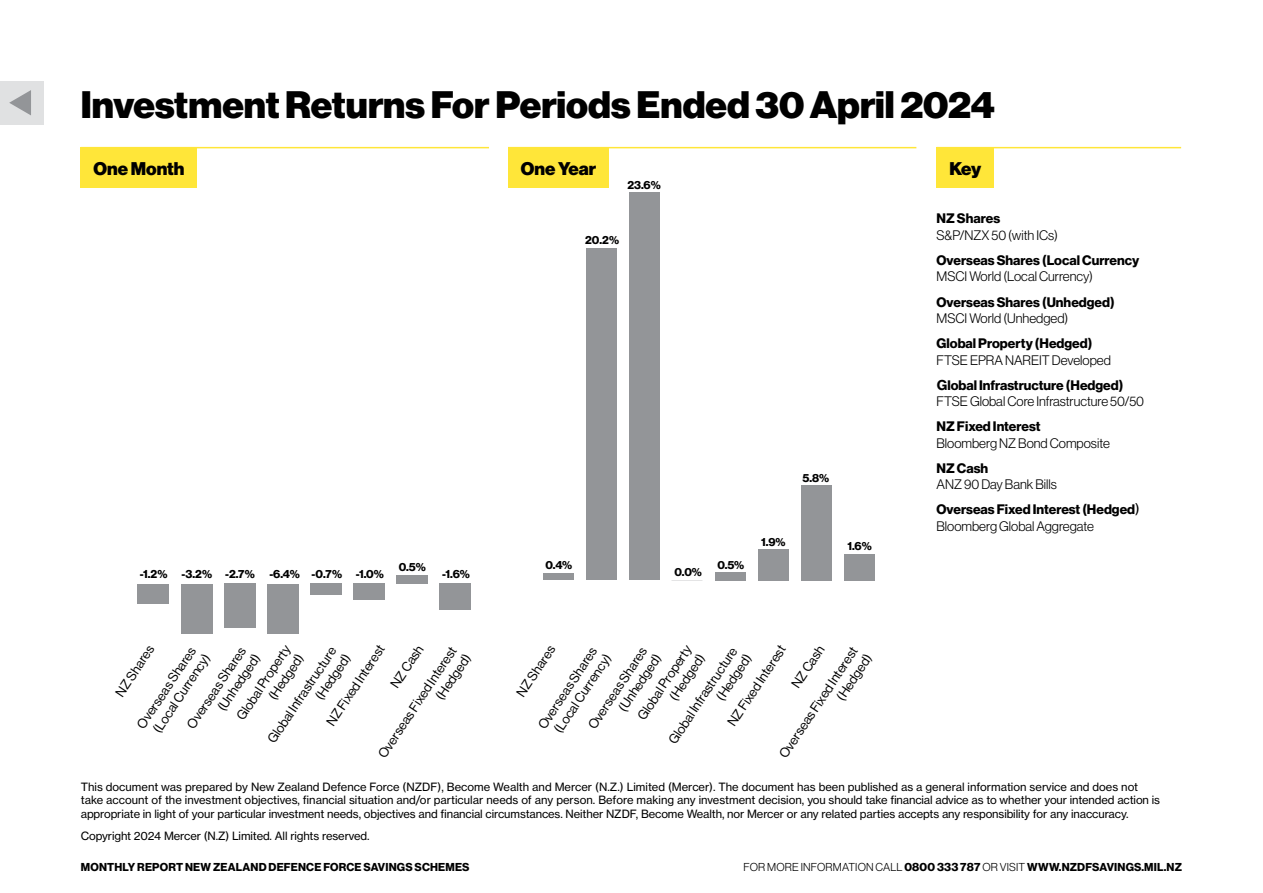
<style>
.page{position:relative;width:1263px;height:893px;background:#fff}
.page>*{position:absolute;margin:0;border:0;box-sizing:border-box;transform-origin:0 0}
.t1{font:900 37.5px "Haas Grot Disp 95";color:#000}
.t2{font:900 18px "Haas Grot Disp 95";color:#000}
.t3{font:300 13.5px "Haas Grot Disp 45";color:#000}
.t4{font:700 13.5px "Haas Grot Disp 75";color:#000}
.t5{font:13.35px "Haas Grot Disp 55 Roman";color:#000}
.t6{font:13.2px "Haas Grot Disp 55 Roman";color:#000}
.t7{font:13.05px/15.6px "Haas Grot Disp 55 Roman";color:#000;text-align:right}
.t8{font:700 11.55px "Haas Grot Disp 75";color:#000}
.t9{font:11.25px/13.5px "Haas Grot Text 55 Roman";letter-spacing:-.01em;color:#000}
.t10{font:700 11.25px "Haas Grot Disp 75";letter-spacing:.015em;color:#000}
.s1{font-family:"Haas Grot Text 75"}
.s2{font-family:"Haas Grot Text 55 Roman";font-weight:400}
.s3{font-family:"Haas Grot Disp 45";font-weight:300}
</style>
<div class="page">
<div style="left:81px;top:148px;width:116px;height:40px;background:#ffe639"></div>
<div style="left:508px;top:148px;width:101px;height:40px;background:#ffe639"></div>
<div style="left:936px;top:148px;width:58px;height:40px;background:#ffe639"></div>
<div style="left:0;top:81px;width:43px;height:43px;background:#e0e1e2"></div>
<svg style="left:9px;top:90px;width:22px;height:25px"></svg>
<hr style="left:81px;top:147px;width:408px;height:1px;background:#ffe639">
<hr style="left:508px;top:147px;width:408px;height:1px;background:#ffe639">
<hr style="left:936px;top:147px;width:245px;height:1px;background:#ffe639">
<div style="left:543px;top:574px;width:31px;height:6px;background:#939598"></div>
<div style="left:586px;top:248px;width:31px;height:332px;background:#939598"></div>
<div style="left:629px;top:193px;width:31px;height:387px;background:#939598"></div>
<div style="left:715px;top:572px;width:31px;height:8px;background:#939598"></div>
<div style="left:758px;top:549px;width:31px;height:31px;background:#939598"></div>
<div style="left:801px;top:485px;width:31px;height:95px;background:#939598"></div>
<div style="left:844px;top:554px;width:31px;height:26px;background:#939598"></div>
<div style="left:138px;top:584px;width:31px;height:19px;background:#939598"></div>
<div style="left:181px;top:584px;width:31px;height:49px;background:#939598"></div>
<div style="left:224px;top:584px;width:31px;height:44px;background:#939598"></div>
<div style="left:267px;top:584px;width:31px;height:49px;background:#939598"></div>
<div style="left:310px;top:584px;width:32px;height:11px;background:#939598"></div>
<div style="left:354px;top:584px;width:31px;height:16px;background:#939598"></div>
<div style="left:397px;top:575px;width:31px;height:9px;background:#939598"></div>
<div style="left:440px;top:584px;width:31px;height:26px;background:#939598"></div>
<h1 class="t1" style="left:81px;top:83px;width:915px">Investment Returns For Periods Ended 30 April 2024</h1>
<h2 class="t2" style="left:94px;top:158px;width:92px">One Month</h2>
<h2 class="t2" style="left:521px;top:158px;width:77px">One Year</h2>
<h2 class="t2" style="left:949px;top:158px;width:34px">Key</h2>
<p class="t8" style="left:140px;top:567px;width:246px">-1.2% -3.2% -2.7% -6.4% -0.7% -1.0%</p>
<p class="t8" style="left:399px;top:560px;width:29px">0.5%</p>
<p class="t8" style="left:442px;top:567px;width:29px">-1.6%</p>
<p class="t8" style="left:627px;top:178px;width:35px">23.6%</p>
<p class="t8" style="left:585px;top:233px;width:35px">20.2%</p>
<p class="t8" style="left:545px;top:558px;width:28px">0.4%</p>
<p class="t8" style="left:802px;top:472px;width:28px">5.8%</p>
<p class="t8" style="left:674px;top:565px;width:29px">0.0%</p>
<p class="t8" style="left:717px;top:558px;width:28px">0.5%</p>
<p class="t8" style="left:761px;top:535px;width:26px">1.9%</p>
<p class="t8" style="left:847px;top:540px;width:26px">1.6%</p>
<p class="t4" style="left:936px;top:211px;width:65px">NZ Shares</p>
<p class="t3" style="left:936px;top:228px;width:123px">S&amp;P/NZX 50 (with ICs)</p>
<p class="t4" style="left:936px;top:252px;width:204px">Overseas Shares (Local Currency</p>
<p class="t3" style="left:936px;top:269px;width:158px">MSCI World (Local Currency)</p>
<p class="t4" style="left:936px;top:294px;width:180px">Overseas Shares (Unhedged)</p>
<p class="t3" style="left:936px;top:311px;width:133px">MSCI World (Unhedged)</p>
<p class="t4" style="left:936px;top:335px;width:157px">Global Property (Hedged)</p>
<p class="t3" style="left:936px;top:352px;width:176px">FTSE EPRA NAREIT Developed</p>
<p class="t4" style="left:937px;top:377px;width:188px"><span class="s1">G</span>lobal Infrastructure (Hedged)</p>
<p class="t3" style="left:936px;top:394px;width:209px">FTSE Global Core Infrastructure 50/50</p>
<p class="t4" style="left:936px;top:418px;width:105px">NZ Fixed Interest</p>
<p class="t3" style="left:936px;top:435px;width:175px">Bloomberg NZ Bond Composite</p>
<p class="t4" style="left:936px;top:460px;width:53px">NZ Cash</p>
<p class="t3" style="left:936px;top:477px;width:122px">ANZ 90 Day Bank Bills</p>
<p class="t4" style="left:936px;top:501px;width:205px">Overseas Fixed Interest (Hedged<span class="s2">)</span></p>
<p class="t3" style="left:936px;top:518px;width:159px">Bloomberg Global Aggregate</p>
<p class="t7" style="left:387px;top:682px;width:50px;rotate:-56deg">NZ Cash</p>
<p class="t7" style="left:323px;top:720px;width:95px;rotate:-56deg">NZ Fixed Interest</p>
<p class="t7" style="left:788px;top:682px;width:50px;rotate:-56deg">NZ Cash</p>
<p class="t7" style="left:724px;top:720px;width:95px;rotate:-56deg">NZ Fixed Interest</p>
<p class="t7" style="left:233px;top:714px;width:88px;rotate:-56deg">Global Property (Hedged)</p>
<p class="t7" style="left:112px;top:691px;width:60px;rotate:-56deg">NZ Shares</p>
<p class="t7" style="left:776px;top:752px;width:134px;rotate:-56deg">Overseas Fixed Interest (Hedged)</p>
<p class="t7" style="left:634px;top:714px;width:88px;rotate:-56deg">Global Property (Hedged)</p>
<p class="t7" style="left:513px;top:691px;width:60px;rotate:-56deg">NZ Shares</p>
<p class="t7" style="left:375px;top:752px;width:134px;rotate:-56deg">Overseas Fixed Interest (Hedged)</p>
<p class="t7" style="left:264px;top:737px;width:116px;rotate:-56deg">Global Infrastructure (Hedged)</p>
<p class="t7" style="left:184px;top:723px;width:99px;rotate:-56deg">Overseas Shares (U nhedged)</p>
<p class="t7" style="left:134px;top:723px;width:99px;text-align:center;rotate:-56deg">Overseas Shares (Local Currency)</p>
<p class="t7" style="left:665px;top:738px;width:116px;rotate:-56deg">Global Infrastructure (Hedged)</p>
<p class="t7" style="left:585px;top:723px;width:99px;rotate:-56deg">Overseas Shares (U nhedged)</p>
<p class="t7" style="left:535px;top:723px;width:99px;text-align:center;rotate:-56deg">Overseas Shares (Local Currency)</p>
<p class="t6" style="left:781px;top:745px;width:50px;rotate:-56deg">NZ Cash</p>
<p class="t5" style="left:237px;top:783px;width:89px;rotate:-56deg">Global Property</p>
<p class="t5" style="left:114px;top:759px;width:61px;rotate:-56deg">NZ Shares</p>
<p class="t6" style="left:657px;top:758px;width:55px;rotate:-56deg">(Hedged)</p>
<p class="t9" style="left:81px;top:780px;width:1081px">This document was prepared by New Zealand Defence Force (NZDF), Become Wealth and Mercer (N.Z.) Limited (Mercer). The document has been published as a general information service and does not take account of the investment objectives, financial situation and/or particular needs of any person. Before making any investment decision, you should take financial advice as to whether your intended action is appropriate in light of your particular investment needs, objectives and financial circumstances. Neither NZDF, Become Wealth, nor Mercer or any related parties accepts any responsibility for any inaccuracy.</p>
<p class="t9" style="left:81px;top:829px;width:290px">Copyright 2024 Mercer (N.Z) Limited. All rights reserved.</p>
<p class="t10" style="left:81px;top:860px;width:390px">MONTHLY REPORT NEW ZEALAND DEFENCE FORCE SAVINGS SCHEMES</p>
<p class="t10" style="left:743px;top:860px;width:440px"><span class="s3">FOR MORE INFORMATION CALL</span> 0800 333 787 <span class="s3">OR VISIT</span> WWW.NZDFSAVINGS.MIL.NZ</p>
</div>
